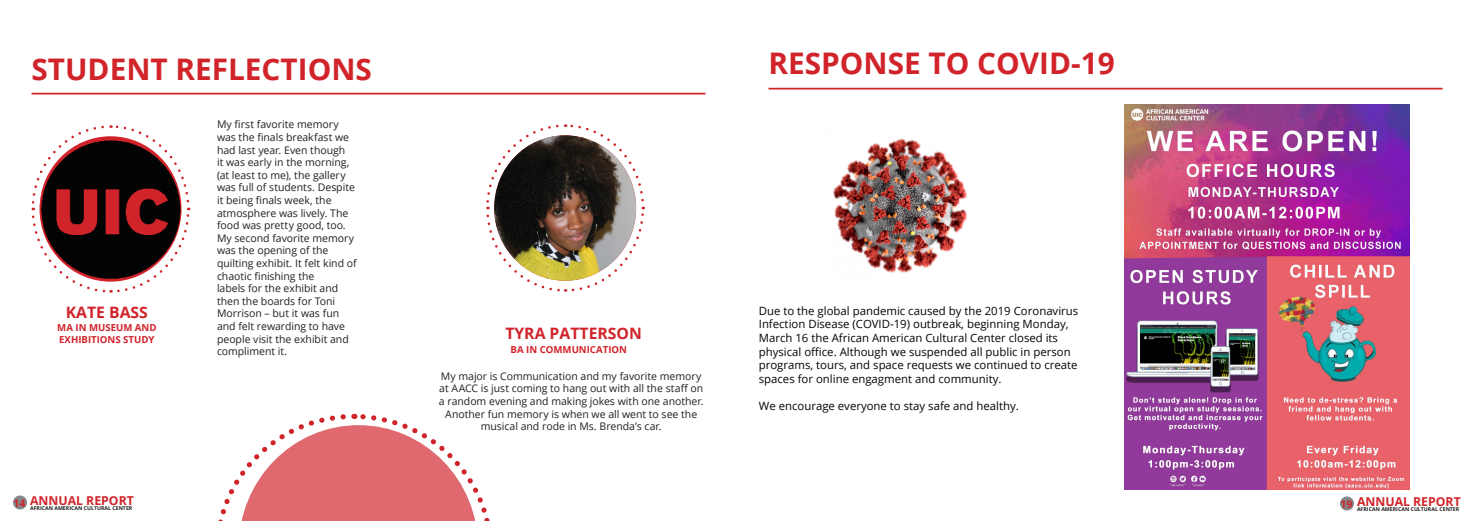
<style>
.page{position:relative;width:1474px;height:521px;background:#fff}
.page>*{position:absolute;margin:0;border:0;box-sizing:border-box;transform-origin:0 0}
.t1{font:700 29.75px "Open Sans";color:#d1232a}
.t2{font:700 15.75px "Open Sans";color:#d1232a}
.t3{font:700 12.25px "Open Sans";color:#d1232a}
.t4{font:11.38px/13.7px "Open Sans";color:#040503}
.t5{font:10.5px/12.6px "Open Sans";letter-spacing:-.005em;color:#231f20}
.t6{font:700 10.5px "Open Sans";color:#d1232a}
.t7{font:700 9.62px/11.5px "Open Sans";color:#d1232a}
.t8{font:700 5.25px "Open Sans";color:#231f20}
</style>
<div class="page">
<div style="left:1339px;top:496px;width:14px;height:14px;background:#848689;border-radius:50%"></div>
<hr style="left:768px;top:88px;width:674px;height:1px;background:#d1232a">
<img style="left:833px;top:138px;width:134px;height:135px">
<img style="left:1124px;top:104px;width:285px;height:386px">
<hr style="left:32px;top:93px;width:673px;height:2px;background:#d1232a">
<div style="left:13px;top:495px;width:14px;height:14px;background:#848689;border-radius:50%"></div>
<svg style="left:31px;top:125px;width:160px;height:168px"></svg>
<svg style="left:486px;top:124px;width:159px;height:168px"></svg>
<svg style="left:218px;top:413px;width:272px;height:108px"></svg>
<p class="t1" style="left:32px;top:48px;width:342px">STUDENT REFLECTIONS</p>
<p class="t2" style="left:66px;top:301px;width:84px">KATE BASS</p>
<p class="t7" style="left:57px;top:322px;width:101px">MA IN MUSEUM AND<br>EXHIBITIONS STUDY</p>
<p class="t6" style="left:14px;top:495px;width:13px">14</p>
<p class="t3" style="left:30px;top:492px;width:105px">ANNUAL REPORT</p>
<p class="t8" style="left:30px;top:504px;width:104px">AFRICAN AMERICAN CULTURAL CENTER</p>
<p class="t5" style="left:217px;top:118px;width:141px">My first favorite memory was the finals breakfast we had last year. Even though<br>it was early in the morning, (at least to me), the gallery was full of students. Despite it being finals week, the atmosphere was lively. The food was pretty good, too.<br>My second favorite memory was the opening of the quilting exhibit. It felt kind of</p>
<p class="t5" style="left:217px;top:269px;width:133px">chaotic finishing the<br>labels for the exhibit and then the boards for Toni<br>Morrison – but it was fun and felt rewarding to have people visit the exhibit and compliment it.</p>
<p class="t1" style="left:768px;top:42px;width:348px">RESPONSE TO COVID-19</p>
<p class="t2" style="left:505px;top:323px;width:138px">TYRA PATTERSON</p>
<p class="t7" style="left:510px;top:343px;width:118px">BA IN COMMUNICATION</p>
<p class="t5" style="left:439px;top:369px;width:266px;text-align:center">My major is Communication and my favorite memory at AACC is just coming to hang out with all the staff on a random evening and making jokes with one another.<br>Another fun memory is when we all went to see the musical and rode in Ms. Brenda’s car.</p>
<p class="t4" style="left:758px;top:303px;width:321px">Due to the global pandemic caused by the 2019 Coronavirus Infection Disease (COVID-19) outbreak, beginning Monday, March 16 the African American Cultural Center closed its physical office. Although we suspended all public in person programs, tours, and space requests we continued to create spaces for online engagment and community.</p>
<p class="t4" style="left:758px;top:399px;width:261px">We encourage everyone to stay safe and healthy.</p>
<p class="t6" style="left:1340px;top:496px;width:13px">19</p>
<p class="t3" style="left:1356px;top:493px;width:105px">ANNUAL REPORT</p>
<p class="t8" style="left:1356px;top:505px;width:104px">AFRICAN AMERICAN CULTURAL CENTER</p>
</div>
